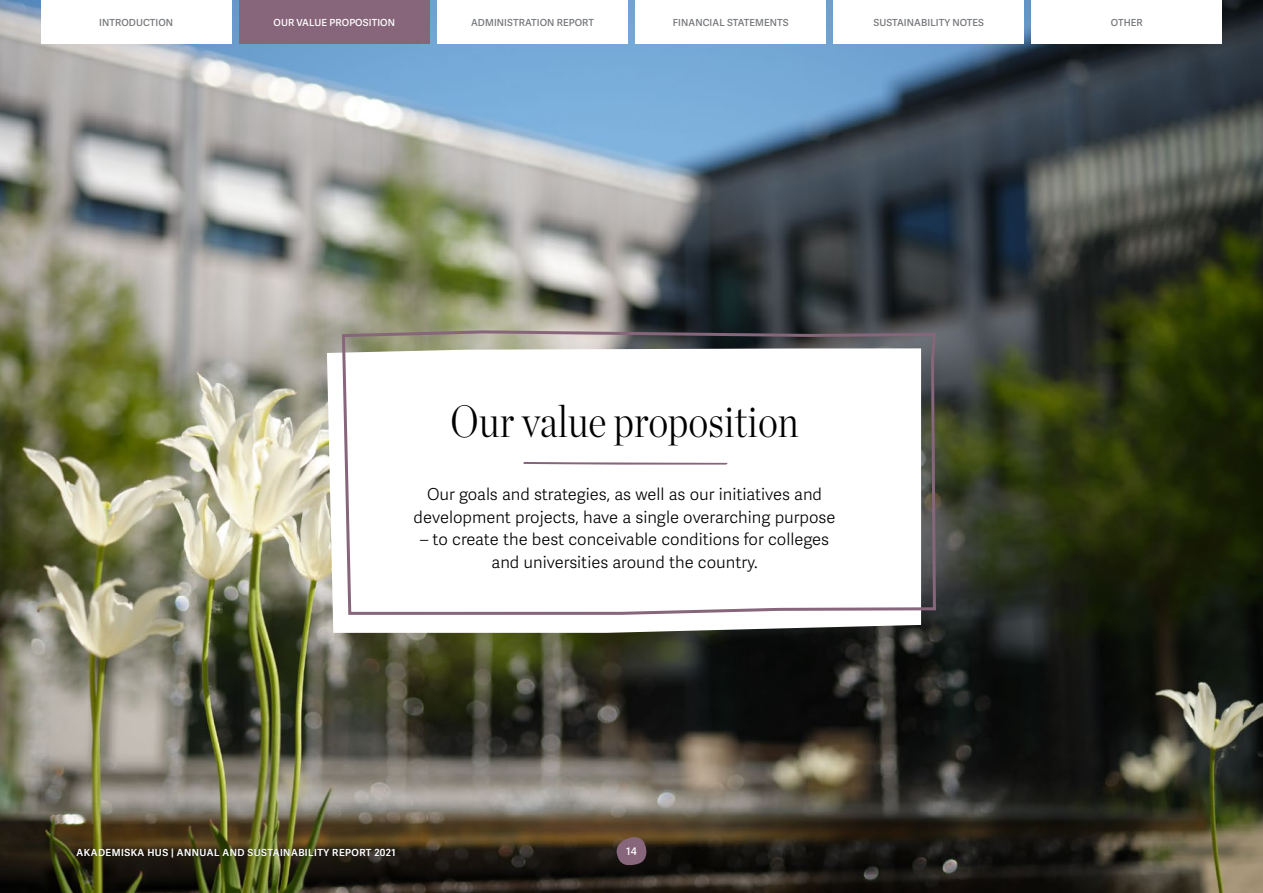
<style>
.page{position:relative;width:1263px;height:893px;background:#fff}
.page>*{position:absolute;margin:0;border:0;box-sizing:border-box;transform-origin:0 0}
.t1{font:300 45px "Chronicle Disp Cond";color:#000}
.t2{font:300 16.5px/22.5px "Adelle Sans";color:#000;text-align:center}
.t3{font:600 10.5px "Adelle Sans";color:#fff}
.t4{font:600 9.75px "Adelle Sans";letter-spacing:.01em;color:#76787c}
.t5{font:600 9.75px "Adelle Sans";letter-spacing:.05em;color:#fff}
.t6{font:600 9.75px "Adelle Sans";letter-spacing:.01em;color:#fff}
</style>
<div class="page">
<img style="left:0;top:0;width:1263px;height:893px">
<svg style="left:616px;top:835px;width:30px;height:31px"></svg>
<svg style="left:327px;top:348px;width:594px;height:285px"></svg>
<svg style="left:340px;top:329px;width:598px;height:287px"></svg>
<svg style="left:524px;top:462px;width:204px;height:3px"></svg>
<div style="left:239px;top:0;width:190px;height:43px;background:#87657b"></div>
<div style="left:41px;top:0;width:190px;height:43px;background:#fff"></div>
<div style="left:437px;top:0;width:191px;height:43px;background:#fff"></div>
<div style="left:635px;top:0;width:191px;height:43px;background:#fff"></div>
<div style="left:833px;top:0;width:191px;height:43px;background:#fff"></div>
<div style="left:1031px;top:0;width:191px;height:43px;background:#fff"></div>
<p class="t4" style="left:99px;top:17px;width:76px">INTRODUCTION</p>
<p class="t6" style="left:274px;top:17px;width:123px">OUR VALUE PROPOSITION</p>
<p class="t4" style="left:471px;top:17px;width:124px">ADMINISTRATION REPORT</p>
<p class="t4" style="left:673px;top:17px;width:117px">FINANCIAL STATEMENTS</p>
<p class="t4" style="left:873px;top:17px;width:112px">SUSTAINABILITY NOTES</p>
<p class="t4" style="left:1111px;top:17px;width:33px">OTHER</p>
<h1 class="t1" style="left:450px;top:387px;width:350px">Our value proposition</h1>
<p class="t2" style="left:414px;top:483px;width:423px">Our goals and strategies, as well as our initiatives and development projects, have a single overarching purpose</p>
<p class="t2" style="left:420px;top:528px;width:410px">– to create the best conceivable conditions for colleges and universities around the country.</p>
<p class="t5" style="left:77px;top:847px;width:320px">AKADEMISKA HUS | ANNUAL AND SUSTAINABILITY REPORT 2021</p>
<p class="t3" style="left:626px;top:845px;width:12px">14</p>
</div>
